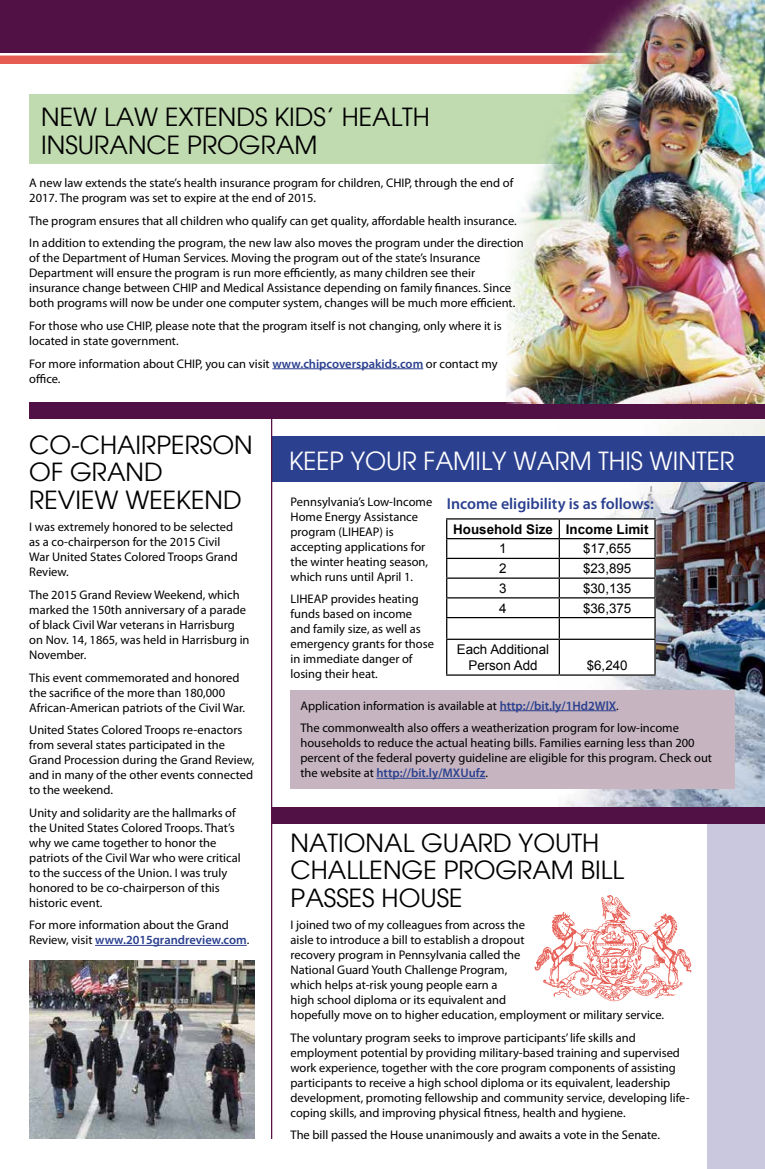
<style>
.page{position:relative;width:765px;height:1169px;background:#fff}
.page>*{position:absolute;margin:0;border:0;box-sizing:border-box;transform-origin:0 0}
.t1{font:25px/27.5px "Avant Garde";color:#000}
.t2{font:25px "Avant Garde";color:#fff}
.t3{font:600 15.88px "Myriad Pro";color:#2b408f}
.t4{font:13.38px/16px "Arial";color:#000;text-align:center}
.t5{font:700 13.38px "Arial";color:#000}
.t6{font:12.5px/15px "Myriad Pro";color:#000}
.s1{font-weight:600;color:#2b408f}
</style>
<div class="page">
<div style="left:707px;top:817px;width:57px;height:351px;background:#c9c8df"></div>
<img style="left:558px;top:418px;width:206px;height:389px">
<div style="left:290px;top:690px;width:444px;height:98px;background:#c6b5c0"></div>
<div style="left:0;top:0;width:764px;height:64px;background:#e65c53"></div>
<div style="left:0;top:0;width:506px;height:56px;background:#521145"></div>
<div style="left:29px;top:94px;width:735px;height:69px;background:#c1dbb0"></div>
<img style="left:29px;top:960px;width:225px;height:178px">
<hr style="left:95px;top:945px;width:152px;height:1px;background:#2b408f">
<hr style="left:499px;top:710px;width:117px;height:1px;background:#2b408f">
<hr style="left:376px;top:778px;width:109px;height:1px;background:#2b408f">
<img style="left:534px;top:895px;width:158px;height:107px">
<div style="left:436px;top:519px;width:219px;height:156px;background:#fff"></div>
<hr style="left:446px;top:518px;width:113px;height:1px;background:#000">
<hr style="left:559px;top:518px;width:96px;height:1px;background:#000">
<hr style="left:446px;top:538px;width:113px;height:1px;background:#000">
<hr style="left:559px;top:538px;width:96px;height:1px;background:#000">
<hr style="left:446px;top:558px;width:113px;height:1px;background:#000">
<hr style="left:559px;top:558px;width:96px;height:1px;background:#000">
<hr style="left:446px;top:577px;width:113px;height:2px;background:#000">
<hr style="left:559px;top:577px;width:96px;height:2px;background:#000">
<hr style="left:446px;top:597px;width:113px;height:1px;background:#000">
<hr style="left:559px;top:597px;width:96px;height:1px;background:#000">
<hr style="left:446px;top:617px;width:113px;height:1px;background:#000">
<svg style="left:446px;top:519px;width:1px;height:119px"></svg>
<hr style="left:559px;top:617px;width:96px;height:1px;background:#000">
<svg style="left:558px;top:519px;width:1px;height:119px"></svg>
<svg style="left:654px;top:519px;width:1px;height:119px"></svg>
<hr style="left:446px;top:638px;width:113px;height:2px;background:#000">
<hr style="left:446px;top:640px;width:1px;height:34px;background:#000">
<hr style="left:559px;top:638px;width:96px;height:2px;background:#000">
<hr style="left:558px;top:640px;width:1px;height:34px;background:#000">
<hr style="left:654px;top:640px;width:1px;height:34px;background:#000">
<hr style="left:446px;top:674px;width:113px;height:1px;background:#000">
<hr style="left:559px;top:674px;width:96px;height:1px;background:#000">
<div style="left:271px;top:436px;width:493px;height:45px;background:#2b408f"></div>
<div style="left:29px;top:402px;width:735px;height:16px;background:#521145"></div>
<div style="left:271px;top:807px;width:493px;height:16px;background:#521145"></div>
<hr style="left:271px;top:412px;width:1px;height:726px;background:#521145">
<img style="left:506px;top:0;width:258px;height:403px">
<hr style="left:272px;top:368px;width:151px;height:1px;background:#2b408f">
<h1 class="t1" style="left:41px;top:104px;width:390px">NEW LAW EXTENDS KIDS’ HEALTH<br>INSURANCE PROGRAM</h1>
<p class="t6" style="left:29px;top:175px;width:485px">A new law extends the state’s health insurance program for children, CHIP, through the end of<br>2017. The program was set to expire at the end of 2015.</p>
<p class="t6" style="left:29px;top:209px;width:496px;line-height:22.5px">The program ensures that all children who qualify can get quality, affordable health insurance.<br>In addition to extending the program, the new law also moves the program under the direction</p>
<p class="t6" style="left:29px;top:250px;width:487px">of the Department of Human Services. Moving the program out of the state’s Insurance Department will ensure the program is run more efficiently, as many children see their insurance change between CHIP and Medical Assistance depending on family finances. Since both programs will now be under one computer system, changes will be much more efficient.</p>
<p class="t6" style="left:29px;top:318px;width:473px">For those who use CHIP, please note that the program itself is not changing, only where it is located in state government.</p>
<p class="t6" style="left:29px;top:355px;width:470px">For more information about CHIP, you can visit <span class="s1">www.chipcoverspakids.com</span> or contact my office.</p>
<h1 class="t1" style="left:29px;top:431px;width:225px">CO-CHAIRPERSON<br>OF GRAND<br>REVIEW WEEKEND</h1>
<p class="t6" style="left:29px;top:519px;width:210px">I was extremely honored to be selected as a co-chairperson for the 2015 Civil<br>War United States Colored Troops Grand<br>Review.</p>
<p class="t6" style="left:29px;top:587px;width:222px">The 2015 Grand Review Weekend, which marked the 150th anniversary of a parade of black Civil War veterans in Harrisburg on Nov. 14, 1865, was held in Harrisburg in November.</p>
<p class="t6" style="left:29px;top:669px;width:217px">This event commemorated and honored the sacrifice of the more than 180,000<br>African-American patriots of the Civil War.</p>
<p class="t6" style="left:29px;top:722px;width:226px">United States Colored Troops re-enactors from several states participated in the Grand Procession during the Grand Review, and in many of the other events connected to the weekend.</p>
<p class="t6" style="left:29px;top:804px;width:213px">Unity and solidarity are the hallmarks of the United States Colored Troops. That’s why we came together to honor the patriots of the Civil War who were critical to the success of the Union. I was truly honored to be co-chairperson of this historic event.</p>
<p class="t6" style="left:29px;top:917px;width:221px">For more information about the Grand<br>Review, visit <span class="s1">www.2015grandreview.com</span>.</p>
<h1 class="t2" style="left:289px;top:446px;width:446px">KEEP YOUR FAMILY WARM THIS WINTER</h1>
<p class="t6" style="left:290px;top:493px;width:143px">Pennsylvania’s Low-Income<br>Home Energy Assistance program (LIHEAP) is accepting applications for the winter heating season, which runs until April 1.</p>
<p class="t6" style="left:290px;top:591px;width:145px">LIHEAP provides heating funds based on income and family size, as well as emergency grants for those in immediate danger of losing their heat.</p>
<p class="t3" style="left:446px;top:493px;width:208px">Income eligibility is as follows:</p>
<p class="t5" style="left:453px;top:520px;width:197px">Household Size Income Limit</p>
<p class="t4" style="left:499px;top:541px;width:9px">1</p>
<p class="t4" style="left:582px;top:541px;width:50px">$17,655</p>
<p class="t4" style="left:499px;top:560px;width:9px">2</p>
<p class="t4" style="left:582px;top:560px;width:50px">$23,895</p>
<p class="t4" style="left:499px;top:580px;width:9px">3</p>
<p class="t4" style="left:582px;top:580px;width:50px">$30,135</p>
<p class="t4" style="left:499px;top:600px;width:9px">4</p>
<p class="t4" style="left:582px;top:600px;width:50px">$36,375</p>
<p class="t4" style="left:456px;top:641px;width:94px">Each Additional<br>Person Add</p>
<p class="t4" style="left:586px;top:657px;width:42px">$6,240</p>
<p class="t6" style="left:300px;top:694px;width:380px;line-height:22.5px">Application information is available at <span class="s1">http://bit.ly/1Hd2WlX</span>.<br>The commonwealth also offers a weatherization program for low-income</p>
<p class="t6" style="left:300px;top:735px;width:413px">households to reduce the actual heating bills. Families earning less than 200 percent of the federal poverty guideline are eligible for this program. Check out the website at <span class="s1">http://bit.ly/MXUufz</span>.</p>
<h1 class="t1" style="left:290px;top:829px;width:335px">NATIONAL GUARD YOUTH<br>CHALLENGE PROGRAM BILL<br>PASSES HOUSE</h1>
<p class="t6" style="left:290px;top:917px;width:375px">I joined two of my colleagues from across the<br>aisle to introduce a bill to establish a dropout<br>recovery program in Pennsylvania called the<br>National Guard Youth Challenge Program,<br>which helps at-risk young people earn a<br>high school diploma or its equivalent and<br>hopefully move on to higher education, employment or military service.</p>
<p class="t6" style="left:290px;top:1030px;width:400px">The voluntary program seeks to improve participants’ life skills and employment potential by providing military-based training and supervised work experience, together with the core program components of assisting participants to receive a high school diploma or its equivalent, leadership development, promoting fellowship and community service, developing life&shy;coping skills, and improving physical fitness, health and hygiene.</p>
<p class="t6" style="left:290px;top:1127px;width:371px">The bill passed the House unanimously and awaits a vote in the Senate.</p>
</div>
